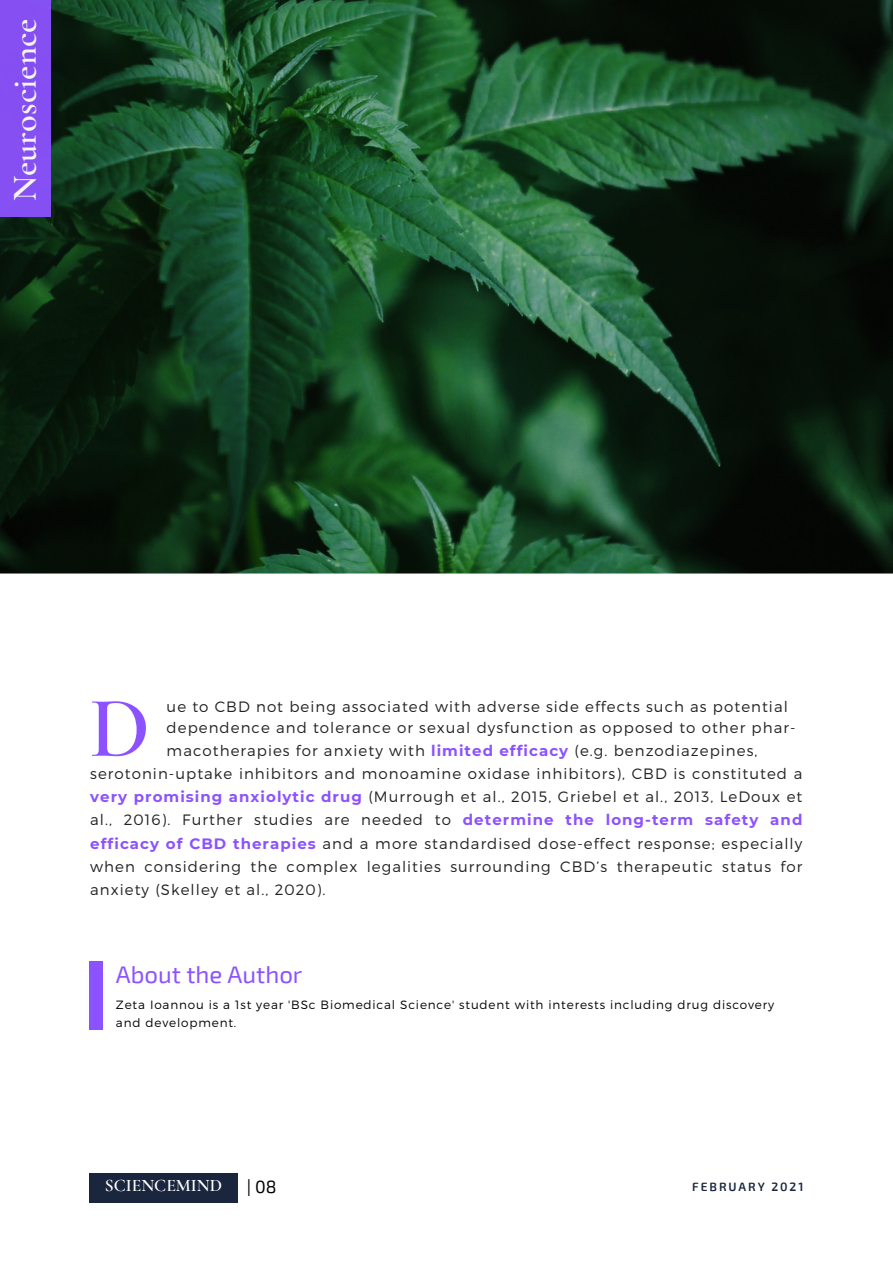
<style>
.page{position:relative;width:893px;height:1264px;background:#fff}
.page>*{position:absolute;margin:0;border:0;box-sizing:border-box;transform-origin:0 0}
.t1{font:600 86.85px "Cormorant Garamond";color:#8c52ff}
.t2{font:600 34.5px "Cormorant Garamond";color:#f5f5ef}
.t3{font:24px "Exo 2";color:#8c52ff}
.t4{font:17.7px "Exo 2";color:#000}
.t5{font:600 17.55px "Cormorant Garamond";color:#fff}
.t6{font:300 15px/23.1px "Montserrat";letter-spacing:.07em;color:#222;text-align:justify}
.t7{font:600 12.15px "Exo 2";letter-spacing:.16em;color:#1a263d}
.t8{font:300 12px/18px "Montserrat";letter-spacing:.07em;color:#000}
.s1{font-weight:700;color:#8c52ff}
</style>
<div class="page">
<div style="left:89px;top:961px;width:14px;height:68px;background:#8c52ff"></div>
<img style="left:0;top:0;width:892px;height:573px">
<div style="left:89px;top:1173px;width:149px;height:29px;background:#1a263d"></div>
<div style="left:0;top:0;width:50px;height:216px;background:#854ff2"></div>
<p class="t2" style="left:4px;top:201px;width:184px;rotate:-90deg">Neuroscience</p>
<p class="t1" style="left:89px;top:675px;width:62px">D</p>
<p class="t6" style="left:167px;top:694px;width:622px">ue to CBD not being associated with adverse side effects such as potential</p>
<p class="t6" style="left:167px;top:715px;width:630px">dependence and tolerance or sexual dysfunction as opposed to other phar-</p>
<p class="t6" style="left:167px;top:738px;width:592px">macotherapies for anxiety with <span class="s1">limited efficacy</span> (e.g. benzodiazepines,</p>
<p class="t6" style="left:90px;top:761px;width:713px">serotonin-uptake inhibitors and monoamine oxidase inhibitors), CBD is constituted a <span class="s1">very promising anxiolytic drug</span> (Murrough et al., 2015, Griebel et al., 2013, LeDoux et al., 2016). Further studies are needed to <span class="s1">determine the long-term safety and efficacy of CBD therapies</span> and a more standardised dose-effect response; especially when considering the complex legalities surrounding CBD’s therapeutic status for anxiety (Skelley et al., 2020).</p>
<p class="t3" style="left:116px;top:959px;width:188px">About the Author</p>
<p class="t8" style="left:116px;top:994px;width:659px">Zeta Ioannou is a 1st year 'BSc Biomedical Science' student with interests including drug discovery and development.</p>
<p class="t5" style="left:105px;top:1175px;width:119px">SCIENCEMIND</p>
<p class="t4" style="left:247px;top:1175px;width:31px">| 08</p>
<p class="t7" style="left:692px;top:1178px;width:113px">FEBRUARY 2021</p>
</div>
